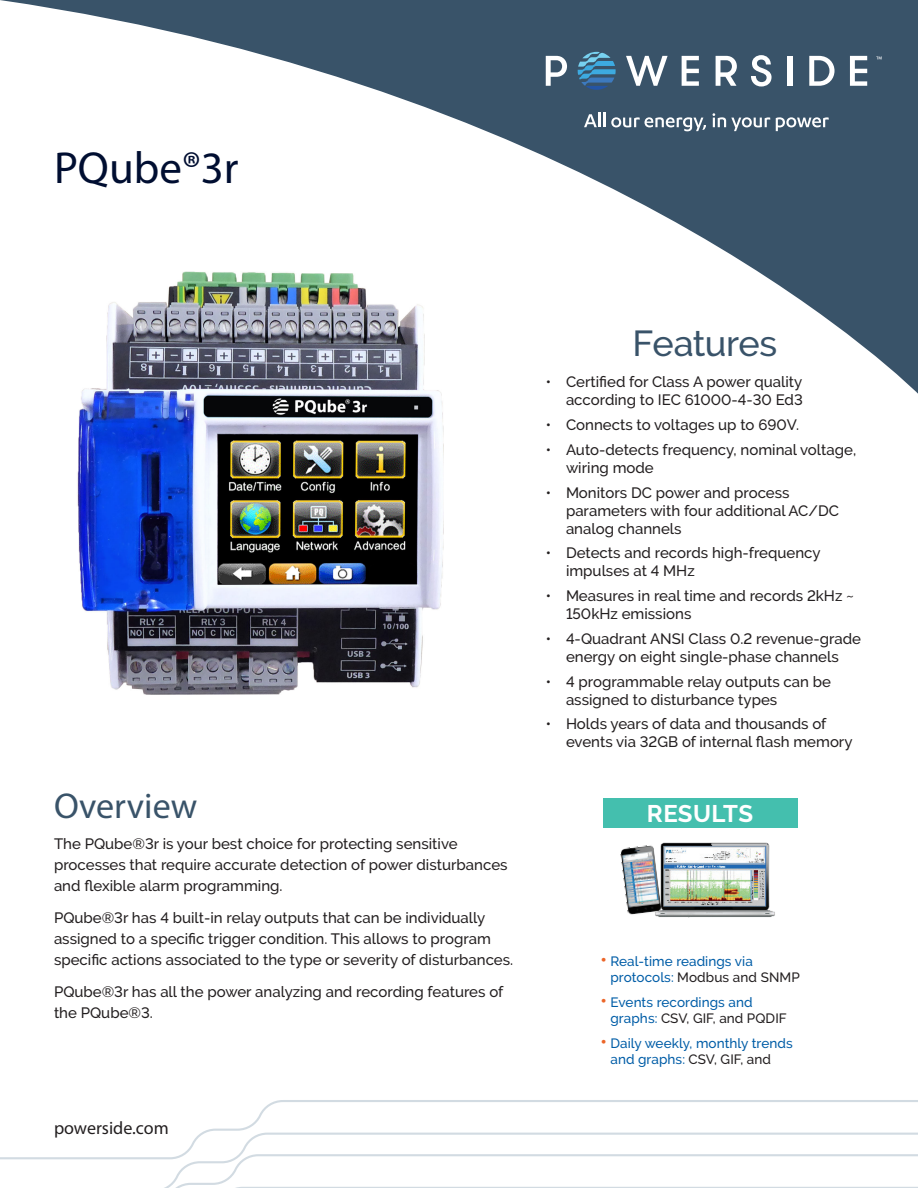
<style>
.page{position:relative;width:918px;height:1188px;background:#fff}
.page>*{position:absolute;margin:0;border:0;box-sizing:border-box;transform-origin:0 0}
.Product_Name_-_White{font:45px "Myriad Pro";color:#000e31}
.Overview_Text{font:36px "Myriad Pro";color:#395369}
.Features_Title{font:500 36px "Raleway";letter-spacing:-.02em;color:#395369}
.Results_Title{font:700 24px "Raleway";letter-spacing:.02em;color:#fff}
.t1{font:18px "Myriad Pro";color:#231f20}
.Overview_Text-2{font:500 15px/18px "Raleway";color:#231f20}
.Bulleted_Text_Black{font:500 13.5px/16.2px "Raleway";letter-spacing:.005em;color:#015da7}
.s1{font-weight:700;font-size:18px;color:#ec6528}
.s2{color:#231f20}
</style>
<div class="page">
<svg style="left:0;top:1100px;width:918px;height:88px"></svg>
<svg style="left:0;top:0;width:918px;height:394px"></svg>
<svg style="left:584px;top:112px;width:21px;height:15px"></svg>
<svg style="left:611px;top:117px;width:95px;height:14px"></svg>
<svg style="left:713px;top:113px;width:57px;height:18px"></svg>
<svg style="left:776px;top:117px;width:53px;height:14px"></svg>
<svg style="left:546px;top:56px;width:21px;height:30px"></svg>
<svg style="left:626px;top:56px;width:42px;height:30px"></svg>
<svg style="left:682px;top:56px;width:17px;height:30px"></svg>
<svg style="left:716px;top:56px;width:21px;height:30px"></svg>
<svg style="left:751px;top:55px;width:21px;height:32px"></svg>
<div style="left:787px;top:56px;width:5px;height:30px;background:#fff"></div>
<svg style="left:809px;top:56px;width:26px;height:30px"></svg>
<svg style="left:850px;top:56px;width:17px;height:30px"></svg>
<svg style="left:876px;top:57px;width:6px;height:2px"></svg>
<svg style="left:578px;top:52px;width:38px;height:38px"></svg>
<div style="left:603px;top:798px;width:194px;height:30px;background:#44bfae"></div>
<img style="left:656px;top:842px;width:119px;height:76px">
<img style="left:620px;top:845px;width:42px;height:71px">
<img style="left:77px;top:271px;width:366px;height:423px">
<p class="Product_Name_-_White" style="left:54px;top:140px;width:186px">PQube®3r</p>
<p class="Overview_Text" style="left:54px;top:783px;width:145px">Overview</p>
<p class="Overview_Text-2" style="left:54px;top:834px;width:455px;line-height:21px">The PQube®3r is your best choice for protecting sensitive processes that require accurate detection of power disturbances and flexible alarm programming.</p>
<p class="Overview_Text-2" style="left:54px;top:907px;width:461px;line-height:21px">PQube®3r has 4 built-in relay outputs that can be individually assigned to a specific trigger condition. This allows to program specific actions associated to the type or severity of disturbances.</p>
<p class="Overview_Text-2" style="left:54px;top:981px;width:451px;line-height:21px">PQube®3r has all the power analyzing and recording features of the PQube®3.</p>
<p class="t1" style="left:54px;top:1117px;width:116px">powerside.com</p>
<p class="Features_Title" style="left:633px;top:323px;width:146px">Features</p>
<p class="Overview_Text-2" style="left:546px;top:373px;width:259px;text-align:right">• Certified for Class A power quality according to IEC 61000-4-30 Ed3</p>
<p class="Overview_Text-2" style="left:546px;top:416px;width:255px">• Connects to voltages up to 690V.</p>
<p class="Overview_Text-2" style="left:566px;top:441px;width:292px;text-indent:-20px">• Auto-detects frequency, nominal voltage, wiring mode</p>
<p class="Overview_Text-2" style="left:566px;top:483px;width:275px;text-indent:-20px">• Monitors DC power and process parameters with four additional AC/DC analog channels</p>
<p class="Overview_Text-2" style="left:566px;top:544px;width:256px;text-indent:-20px">• Detects and records high-frequency impulses at 4 MHz</p>
<p class="Overview_Text-2" style="left:566px;top:587px;width:290px;text-indent:-20px">• Measures in real time and records 2kHz ~<br>150kHz emissions</p>
<p class="Overview_Text-2" style="left:546px;top:630px;width:317px;text-align:center">• 4-Quadrant ANSI Class 0.2 revenue-grade energy on eight single-phase channels</p>
<p class="Overview_Text-2" style="left:566px;top:672px;width:267px;text-indent:-20px">• 4 programmable relay outputs can be assigned to disturbance types</p>
<p class="Overview_Text-2" style="left:566px;top:715px;width:288px;text-indent:-20px">• Holds years of data and thousands of events via 32GB of internal flash memory</p>
<p class="Results_Title" style="left:647px;top:800px;width:108px">RESULTS</p>
<p class="Bulleted_Text_Black" style="left:611px;top:953px;width:191px;text-indent:-10px"><span class="s1">•</span> Real-time readings via protocols: <span class="s2">Modbus and SNMP</span></p>
<p class="Bulleted_Text_Black" style="left:611px;top:994px;width:178px;text-indent:-10px"><span class="s1">•</span> Events recordings and graphs: <span class="s2">CSV, GIF, and PQDIF</span></p>
<p class="Bulleted_Text_Black" style="left:611px;top:1035px;width:184px;text-indent:-10px"><span class="s1">•</span> Daily weekly, monthly trends and graphs: <span class="s2">CSV, GIF, and</span></p>
</div>
